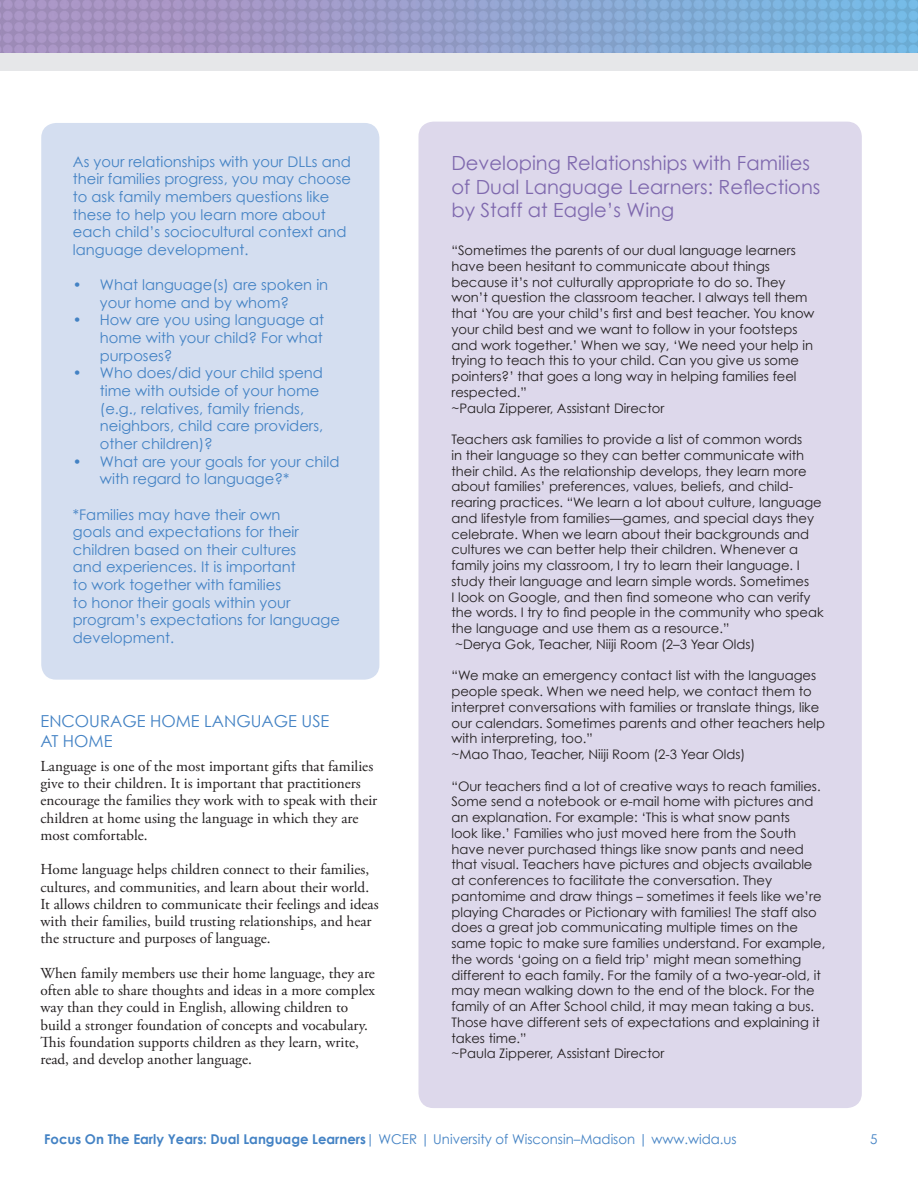
<style>
.page{position:relative;width:918px;height:1188px;background:#fff}
.page>*{position:absolute;margin:0;border:0;box-sizing:border-box;transform-origin:0 0}
.Pull_Quote{font:19.5px/23.4px "Century Gothic";color:#7f69ae}
.steps{font:16.5px/19.8px "Century Gothic";color:#4382c4}
.CALLOUT{font:15.15px/17.2px "Adobe Garamond Pro";color:#231f20}
.CALLOUT-2{font:14.7px/17.7px "Century Gothic";color:#4382c4}
.t1{font:13.5px "Century Gothic";color:#4382c4}
.CALLOUT-3{font:13.2px/15.8px "Century Gothic";color:#231f20}
.s1{font-weight:700}
</style>
<div class="page">
<div style="left:419px;top:122px;width:443px;height:986px;background:#ddd8eb;border-radius:15px"></div>
<div style="left:41px;top:123px;width:338px;height:557px;background:#d4def0;border-radius:15px"></div>
<img style="left:0;top:0;width:918px;height:53px">
<div style="left:0;top:53px;width:918px;height:17px;background:#e6e7e9"></div>
<p class="CALLOUT-2" style="left:73px;top:152px;width:280px">As your relationships with your DLLs and their families progress, you may choose to ask family members questions like these to help you learn more about each child’s sociocultural context and language development.</p>
<p class="CALLOUT-2" style="left:100px;top:276px;width:230px;text-indent:-27px">• What language(s) are spoken in your home and by whom?</p>
<p class="CALLOUT-2" style="left:100px;top:311px;width:226px;text-align:justify;text-indent:-27px">• How are you using language at home with your child? For what purposes?</p>
<p class="CALLOUT-2" style="left:100px;top:364px;width:225px;text-indent:-27px">• Who does/did your child spend time with outside of your home (e.g., relatives, family friends, neighbors, child care providers, other children)?</p>
<p class="CALLOUT-2" style="left:100px;top:452px;width:241px;text-indent:-27px">• What are your goals for your child with regard to language?*</p>
<p class="CALLOUT-2" style="left:73px;top:505px;width:269px">*Families may have their own<br>goals and expectations for their children based on their cultures<br>and experiences. It is important<br>to work together with families<br>to honor their goals within your program’s expectations for language development.</p>
<p class="steps" style="left:40px;top:711px;width:290px">ENCOURAGE HOME LANGUAGE USE<br>AT HOME</p>
<p class="CALLOUT" style="left:40px;top:758px;width:338px">Language is one of the most important gifts that families give to their children. It is important that practitioners encourage the families they work with to speak with their children at home using the language in which they are most comfortable.</p>
<p class="CALLOUT" style="left:40px;top:862px;width:340px">Home language helps children connect to their families, cultures, and communities, and learn about their world.<br>It allows children to communicate their feelings and ideas with their families, build trusting relationships, and hear the structure and purposes of language.</p>
<p class="CALLOUT" style="left:40px;top:965px;width:336px">When family members use their home language, they are often able to share thoughts and ideas in a more complex way than they could in English, allowing children to build a stronger foundation of concepts and vocabulary.<br>This foundation supports children as they learn, write, read, and develop another language.</p>
<p class="Pull_Quote" style="left:451px;top:151px;width:371px">Developing Relationships with Families of Dual Language Learners: Reflections by Staff at Eagle’s Wing</p>
<p class="CALLOUT-3" style="left:451px;top:242px;width:365px">“Sometimes the parents of our dual language learners have been hesitant to communicate about things because it’s not culturally appropriate to do so. They won’t question the classroom teacher. I always tell them that ‘You are your child’s first and best teacher. You know your child best and we want to follow in your footsteps and work together.’ When we say, ‘We need your help in trying to teach this to your child. Can you give us some pointers?’ that goes a long way in helping families feel respected.”</p>
<p class="CALLOUT-3" style="left:451px;top:400px;width:214px">~Paula Zipperer, Assistant Director</p>
<p class="CALLOUT-3" style="left:451px;top:431px;width:374px">Teachers ask families to provide a list of common words<br>in their language so they can better communicate with their child. As the relationship develops, they learn more about families’ preferences, values, beliefs, and child&shy;rearing practices. “We learn a lot about culture, language and lifestyle from families—games, and special days they celebrate. When we learn about their backgrounds and cultures we can better help their children. Whenever a family joins my classroom, I try to learn their language. I study their language and learn simple words. Sometimes<br>I look on Google, and then find someone who can verify the words. I try to find people in the community who speak the language and use them as a resource.”<br>~Derya Gok, Teacher, Niiji Room (2–3 Year Olds)</p>
<p class="CALLOUT-3" style="left:451px;top:668px;width:375px">“We make an emergency contact list with the languages people speak. When we need help, we contact them to interpret conversations with families or translate things, like our calendars. Sometimes parents and other teachers help with interpreting, too.”<br>~Mao Thao, Teacher, Niiji Room (2-3 Year Olds)</p>
<p class="CALLOUT-3" style="left:451px;top:778px;width:375px">“Our teachers find a lot of creative ways to reach families.<br>Some send a notebook or e-mail home with pictures and an explanation. For example: ‘This is what snow pants<br>look like.’ Families who just moved here from the South have never purchased things like snow pants and need that visual. Teachers have pictures and objects available at conferences to facilitate the conversation. They pantomime and draw things – sometimes it feels like we’re playing Charades or Pictionary with families! The staff also does a great job communicating multiple times on the same topic to make sure families understand. For example, the words ‘going on a field trip’ might mean something different to each family. For the family of a two-year-old, it may mean walking down to the end of the block. For the family of an After School child, it may mean taking a bus.<br>Those have different sets of expectations and explaining it takes time.”</p>
<p class="CALLOUT-3" style="left:451px;top:1046px;width:214px">~Paula Zipperer, Assistant Director</p>
<p class="t1" style="left:44px;top:1131px;width:694px"><span class="s1">Focus On The Early Years: Dual Language Learners</span>| WCER | University of Wisconsin–Madison | www.wida.us</p>
<p class="t1" style="left:870px;top:1131px;width:9px">5</p>
</div>
